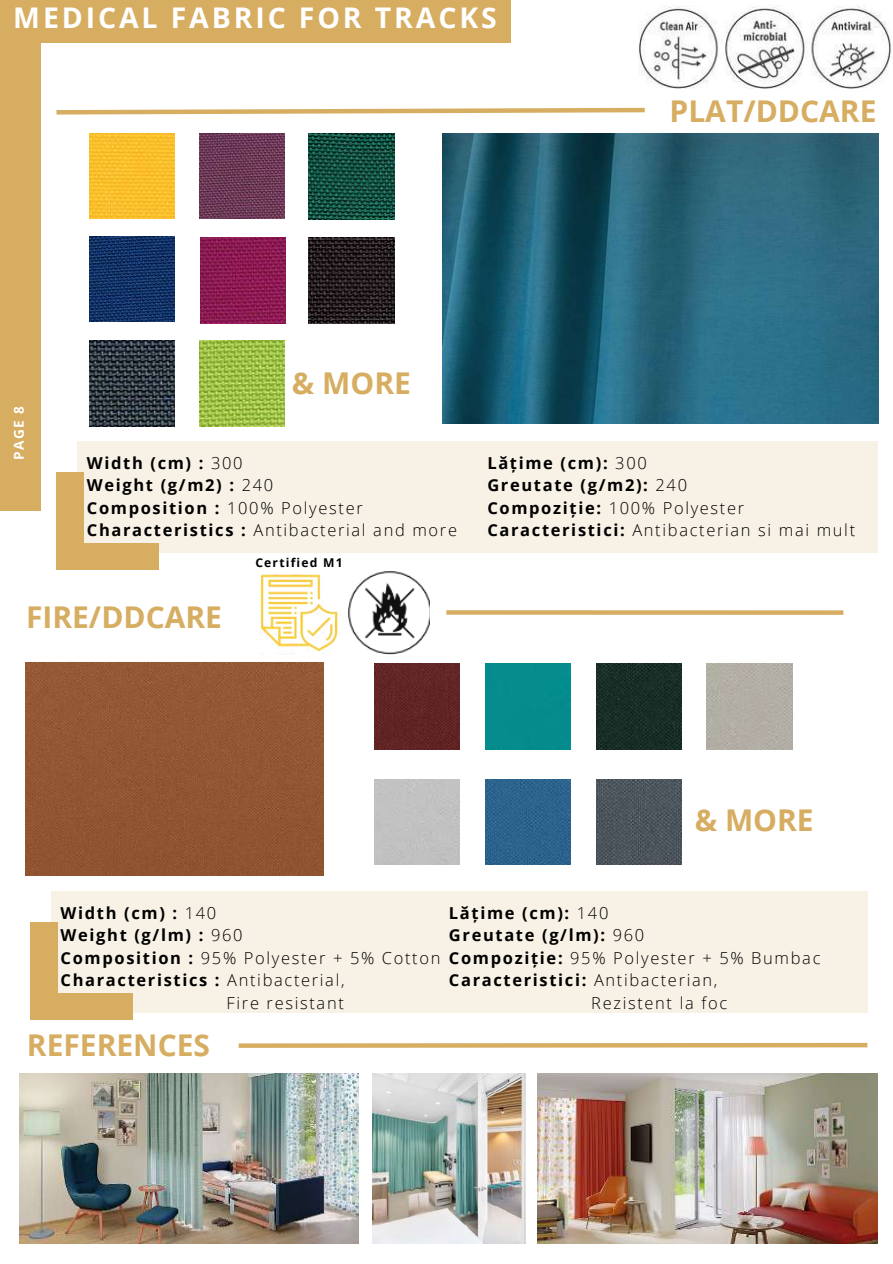
<style>
.page{position:relative;width:893px;height:1264px;background:#fff}
.page>*{position:absolute;margin:0;border:0;box-sizing:border-box;transform-origin:0 0}
.t1{font:700 30px "Open Sans";color:#d6ad61}
.t2{font:700 28.5px "Open Sans";letter-spacing:.1em;color:#fff}
.t3{font:700 16.5px/22.5px "Open Sans";letter-spacing:.1em;color:#000}
.t4{font:300 16.5px "Open Sans";letter-spacing:.1em;color:#000}
.t5{font:700 13.65px "Open Sans";color:#fff}
.t6{font:700 12.15px "Open Sans";letter-spacing:.1em;color:#000}
.s1{font-weight:300}
.s2{font-weight:700}
</style>
<div class="page">
<div style="left:0;top:0;width:40px;height:510px;background:#d6ad61"></div>
<svg style="left:56px;top:107px;width:589px;height:8px"></svg>
<div style="left:0;top:0;width:510px;height:42px;background:#d6ad61"></div>
<img style="left:638px;top:6px;width:254px;height:83px">
<img style="left:443px;top:133px;width:435px;height:290px">
<img style="left:199px;top:133px;width:85px;height:86px">
<img style="left:89px;top:133px;width:86px;height:86px">
<img style="left:89px;top:236px;width:86px;height:86px">
<img style="left:200px;top:238px;width:85px;height:85px">
<img style="left:309px;top:238px;width:85px;height:85px">
<img style="left:309px;top:134px;width:85px;height:85px">
<img style="left:199px;top:340px;width:85px;height:86px">
<img style="left:89px;top:340px;width:86px;height:86px">
<div style="left:77px;top:441px;width:800px;height:111px;background:#f8f2e6"></div>
<div style="left:57px;top:473px;width:27px;height:82px;background:#d6ad61"></div>
<div style="left:57px;top:543px;width:102px;height:26px;background:#d6ad61"></div>
<div style="left:446px;top:610px;width:397px;height:5px;background:#d6ad61"></div>
<img style="left:260px;top:571px;width:170px;height:83px">
<div style="left:25px;top:662px;width:298px;height:213px;background:#925632"></div>
<svg style="left:238px;top:1042px;width:630px;height:6px"></svg>
<div style="left:51px;top:891px;width:816px;height:121px;background:#f8f2e6"></div>
<div style="left:30px;top:922px;width:28px;height:83px;background:#d6ad61"></div>
<div style="left:30px;top:993px;width:103px;height:26px;background:#d6ad61"></div>
<img style="left:374px;top:663px;width:85px;height:86px">
<div style="left:485px;top:663px;width:85px;height:86px;background:#058d8d"></div>
<img style="left:596px;top:663px;width:85px;height:86px">
<div style="left:707px;top:663px;width:85px;height:86px;background:#b2aea5"></div>
<div style="left:374px;top:779px;width:85px;height:85px;background:#c1c1c1"></div>
<img style="left:485px;top:779px;width:85px;height:85px">
<img style="left:596px;top:779px;width:85px;height:85px">
<img style="left:19px;top:1073px;width:340px;height:170px">
<img style="left:537px;top:1073px;width:340px;height:170px">
<img style="left:372px;top:1073px;width:153px;height:170px">
<h2 class="t2" style="left:13px;top:-3px;width:485px">MEDICAL FABRIC FOR TRACKS</h2>
<h1 class="t1" style="left:292px;top:362px;width:120px">&amp; MORE</h1>
<h1 class="t1" style="left:669px;top:90px;width:208px">PLAT/DDCARE</h1>
<p class="t5" style="left:9px;top:460px;width:55px;rotate:-90deg">PAGE 8</p>
<p class="t3" style="left:87px;top:451px;width:371px">Width (cm) : <span class="s1">300<br></span>Weight (g/m2) : <span class="s1">240<br></span>Composition : <span class="s1">100% Polyester<br></span>Characteristics : <span class="s1">Antibacterial and more</span></p>
<p class="t3" style="left:487px;top:451px;width:369px">Lățime (cm): <span class="s1">300<br></span>Greutate (g/m2): <span class="s1">240<br></span>Compoziție: <span class="s1">100% Polyester<br></span>Caracteristici: <span class="s1">Antibacterian si mai mult</span></p>
<p class="t6" style="left:255px;top:554px;width:89px">Certified M1</p>
<h1 class="t1" style="left:26px;top:595px;width:197px">FIRE/DDCARE</h1>
<h1 class="t1" style="left:694px;top:798px;width:120px">&amp; MORE</h1>
<p class="t3" style="left:61px;top:901px;width:157px">Width (cm) : <span class="s1">140</span></p>
<p class="t3" style="left:61px;top:923px;width:183px">Weight (g/lm) : <span class="s1">960</span></p>
<p class="t4" style="left:61px;top:946px;width:381px"><span class="s2">Composition :</span> 95% Polyester + 5% Cotton</p>
<p class="t3" style="left:61px;top:968px;width:285px">Characteristics : <span class="s1">Antibacterial,</span></p>
<p class="t4" style="left:227px;top:991px;width:119px">Fire resistant</p>
<h1 class="t1" style="left:27px;top:1024px;width:185px">REFERENCES</h1>
<p class="t3" style="left:449px;top:901px;width:161px">Lățime (cm): <span class="s1">140</span></p>
<p class="t3" style="left:449px;top:923px;width:197px">Greutate (g/lm): <span class="s1">960</span></p>
<p class="t4" style="left:449px;top:946px;width:373px"><span class="s2">Compoziție:</span> 95% Polyester + 5% Bumbac</p>
<p class="t3" style="left:449px;top:968px;width:270px">Caracteristici: <span class="s1">Antibacterian,</span></p>
<p class="t4" style="left:591px;top:991px;width:137px">Rezistent la foc</p>
</div>
